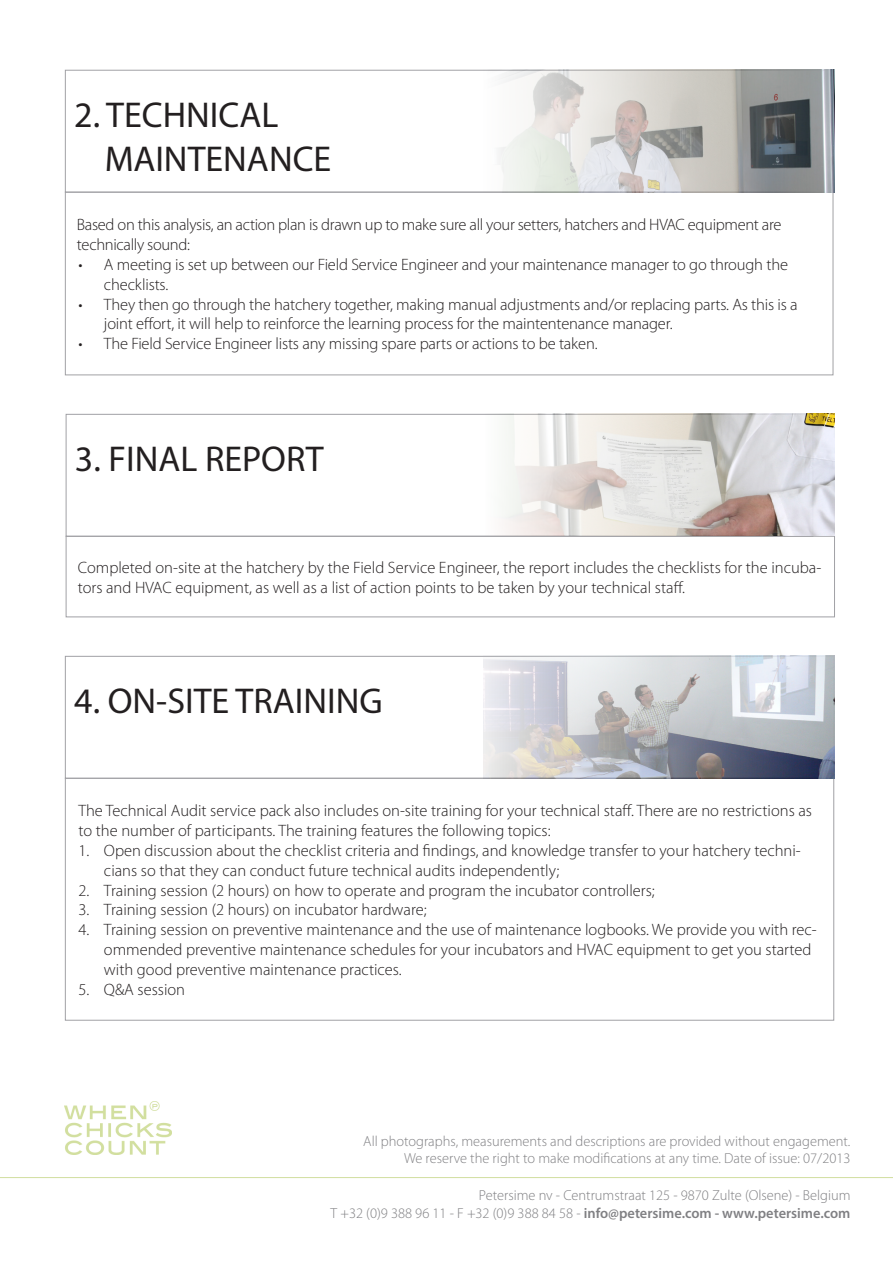
<style>
.page{position:relative;width:893px;height:1263px;background:#fff}
.page>*{position:absolute;margin:0;border:0;box-sizing:border-box;transform-origin:0 0}
.t1{font:36px/43.2px "Myriad Pro";color:#231f20}
.t2{font:300 16.5px/19.8px "Myriad Pro";color:#231f20}
.t3{font:300 16.5px/19.8px "Myriad Pro";letter-spacing:-.02em;color:#231f20}
.t4{font:300 14.55px "Myriad Pro";color:#808083}
.t5{font:600 14.55px "Myriad Pro";color:#808083}
.s1{font-weight:300}
</style>
<div class="page">
<img style="left:65px;top:1101px;width:106px;height:53px">
<hr style="left:0;top:1177px;width:893px;height:1px;background:#d1dea0">
<div style="left:66px;top:536px;width:769px;height:81px;border:1px solid #a1a1a5"></div>
<img style="left:485px;top:414px;width:350px;height:122px">
<img style="left:484px;top:656px;width:350px;height:123px">
<div style="left:65px;top:192px;width:768px;height:183px;border:1px solid #a1a1a5"></div>
<img style="left:484px;top:70px;width:351px;height:123px">
<p class="t1" style="left:105px;top:93px;width:228px;text-indent:-31px">2. TECHNICAL<br>MAINTENANCE</p>
<p class="t3" style="left:77px;top:215px;width:706px">Based on this analysis, an action plan is drawn up to make sure all your setters, hatchers and HVAC equipment are technically sound:</p>
<p class="t2" style="left:104px;top:255px;width:685px;text-indent:-26px">• A meeting is set up between our Field Service Engineer and your maintenance manager to go through the checklists.</p>
<p class="t2" style="left:104px;top:294px;width:695px;text-indent:-26px">• They then go through the hatchery together, making manual adjustments and/or replacing parts. As this is a joint effort, it will help to reinforce the learning process for the maintentenance manager.</p>
<p class="t2" style="left:78px;top:334px;width:521px">• The Field Service Engineer lists any missing spare parts or actions to be taken.</p>
<p class="t1" style="left:75px;top:437px;width:250px">3. FINAL REPORT</p>
<p class="t2" style="left:78px;top:558px;width:745px">Completed on-site at the hatchery by the Field Service Engineer, the report includes the checklists for the incuba&shy;tors and HVAC equipment, as well as a list of action points to be taken by your technical staff.</p>
<p class="t1" style="left:74px;top:679px;width:310px">4. ON-SITE TRAINING</p>
<p class="t2" style="left:78px;top:801px;width:735px">The Technical Audit service pack also includes on-site training for your technical staff. There are no restrictions as to the number of participants. The training features the following topics:</p>
<p class="t2" style="left:104px;top:841px;width:698px;text-indent:-26px">1. Open discussion about the checklist criteria and findings, and knowledge transfer to your hatchery techni&shy;cians so that they can conduct future technical audits independently;</p>
<p class="t2" style="left:78px;top:880px;width:578px">2. Training session (2 hours) on how to operate and program the incubator controllers;</p>
<p class="t2" style="left:78px;top:900px;width:350px">3. Training session (2 hours) on incubator hardware;</p>
<p class="t2" style="left:104px;top:920px;width:714px;text-indent:-26px">4. Training session on preventive maintenance and the use of maintenance logbooks. We provide you with rec&shy;ommended preventive maintenance schedules for your incubators and HVAC equipment to get you started with good preventive maintenance practices.</p>
<p class="t2" style="left:78px;top:979px;width:108px">5. Q&amp;A session</p>
<p class="t4" style="left:363px;top:1133px;width:489px">All photographs, measurements and descriptions are provided without engagement.</p>
<p class="t4" style="left:404px;top:1150px;width:448px">We reserve the right to make modifications at any time. Date of issue: 07/2013</p>
<p class="t4" style="left:479px;top:1187px;width:373px">Petersime nv - Centrumstraat 125 - 9870 Zulte (Olsene) - Belgium</p>
<p class="t5" style="left:331px;top:1204px;width:521px"><span class="s1">T +32 (0)9 388 96 11 - F +32 (0)9 388 84 58 -</span> info@petersime.com - www.petersime.com</p>
</div>
